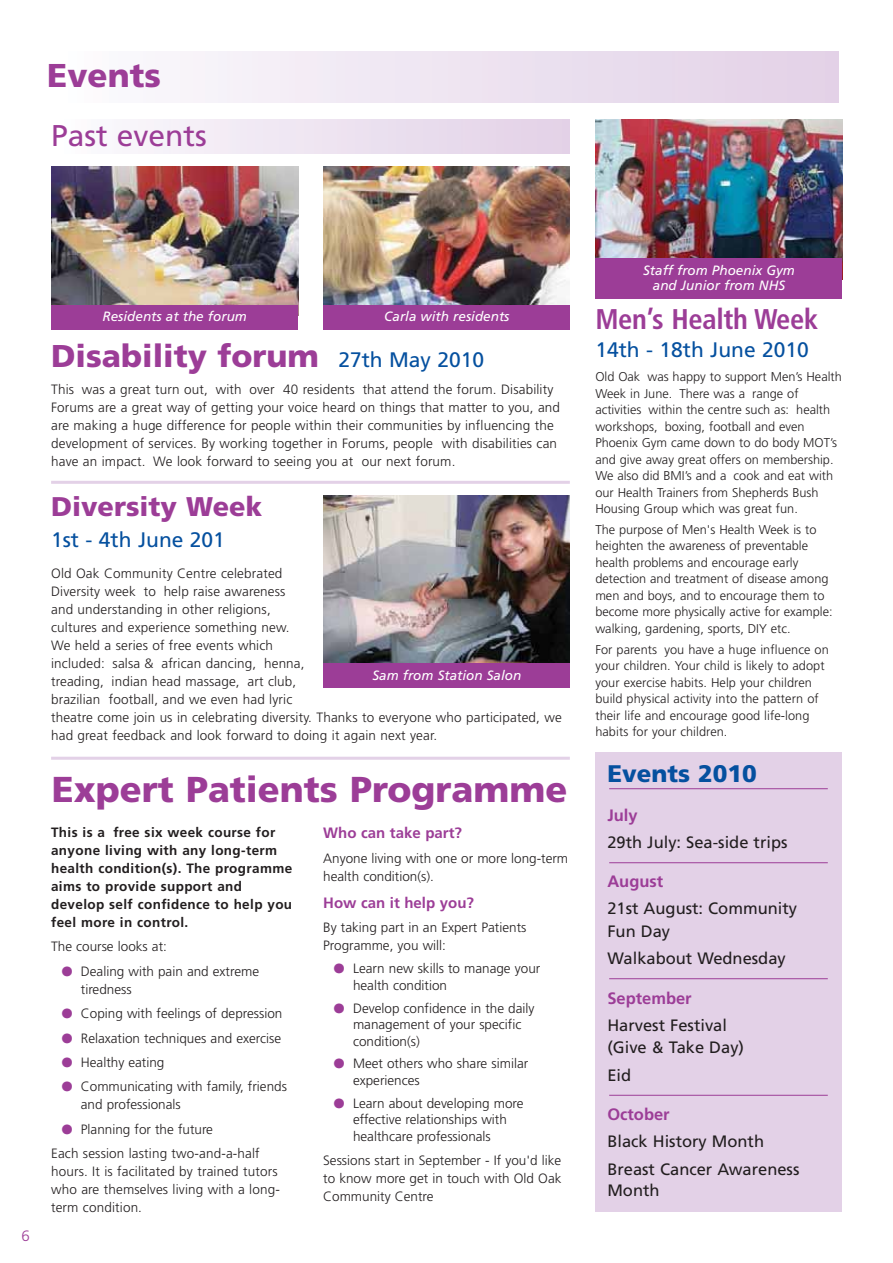
<style>
.page{position:relative;width:893px;height:1263px;background:#fff}
.page>*{position:absolute;margin:0;border:0;box-sizing:border-box;transform-origin:0 0}
.t1{font:900 36px "Frutiger";color:#9c3d97}
.t2{font:900 33px "Frutiger";color:#9c3d97}
.t3{font:900 31.5px "Frutiger";color:#9c3d97}
.t4{font:30px "Frutiger";color:#9c3d97}
.t5{font:700 condensed 28.5px "Frutiger";letter-spacing:-.01em;color:#9c3d97}
.t6{font:900 27px "Frutiger";color:#9c3d97}
.t7{font:900 24px "Frutiger";color:#05509f}
.t8{font:21px "Frutiger";color:#05509f}
.t9{font:16.5px/22.5px "Frutiger";color:#221e1f}
.t10{font:700 16.5px "Frutiger";color:#9c3d97}
.t11{font:700 15px "Frutiger";color:#9c3d97}
.t12{font:300 15px "Frutiger";color:#9c3d97}
.t13{font:300 13.5px/18px "Frutiger";letter-spacing:.01em;color:#221e1f}
.t14{font:700 13.5px/18px "Frutiger";letter-spacing:.03em;color:#221e1f}
.t15{font:italic 13.5px/15px "Frutiger";color:#fff;text-align:center}
.t16{font:300 12.75px/16.5px "Frutiger";color:#221e1f}
.s1{font-weight:400;font-size:21px;color:#05509f}
.s2{color:#9c3d97}
</style>
<div class="page">
<img style="left:51px;top:166px;width:247px;height:139px">
<img style="left:323px;top:166px;width:247px;height:139px">
<div style="left:47px;top:51px;width:791px;height:51px;background:linear-gradient(to right,#fcfcfe,#e2d0e6)"></div>
<img style="left:595px;top:119px;width:247px;height:139px">
<img style="left:323px;top:496px;width:247px;height:168px">
<hr style="left:51px;top:481px;width:519px;height:3px;background:#e3d1e7">
<hr style="left:51px;top:757px;width:519px;height:3px;background:#e3d1e7">
<div style="left:51px;top:119px;width:519px;height:34px;background:linear-gradient(to right,#fcfcfe,#e2d0e6)"></div>
<div style="left:595px;top:752px;width:247px;height:460px;background:#e3d1e7"></div>
<hr style="left:609px;top:788px;width:219px;height:1px;background:#9c3d97">
<hr style="left:609px;top:862px;width:219px;height:1px;background:#9c3d97">
<hr style="left:609px;top:978px;width:219px;height:1px;background:#9c3d97">
<hr style="left:609px;top:1095px;width:219px;height:1px;background:#9c3d97">
<div style="left:51px;top:305px;width:247px;height:25px;background:#9c3d97"></div>
<div style="left:323px;top:305px;width:247px;height:25px;background:#9c3d97"></div>
<div style="left:323px;top:664px;width:247px;height:24px;background:#9c3d97"></div>
<div style="left:595px;top:258px;width:247px;height:41px;background:#9c3d97"></div>
<h2 class="t2" style="left:47px;top:62px;width:115px">Events</h2>
<h3 class="t4" style="left:51px;top:123px;width:157px">Past events</h3>
<p class="t12" style="left:21px;top:1230px;width:10px">6</p>
<p class="t15" style="left:103px;top:310px;width:146px">Residents at the forum</p>
<p class="t15" style="left:384px;top:310px;width:127px">Carla with residents</p>
<h3 class="t3" style="left:51px;top:344px;width:435px">Disability forum <span class="s1">27th May 2010</span></h3>
<p class="t13" style="left:51px;top:381px;width:510px">This was a great turn out, with over 40 residents that attend the forum. Disability Forums are a great way of getting your voice heard on things that matter to you, and are making a huge difference for people within their communities by influencing the development of services. By working together in Forums, people with disabilities can have an impact. We look forward to seeing you at our next forum.</p>
<h3 class="t6" style="left:51px;top:496px;width:213px">Diversity Week</h3>
<h3 class="t8" style="left:51px;top:532px;width:175px">1st - 4th June 201</h3>
<p class="t13" style="left:51px;top:566px;width:512px">Old Oak Community Centre celebrated<br>Diversity week to help raise awareness<br>and understanding in other religions,<br>cultures and experience something new.<br>We held a series of free events which<br>included: salsa &amp; african dancing, henna,<br>treading, indian head massage, art club,<br>brazilian football, and we even had lyric<br>theatre come join us in celebrating diversity. Thanks to everyone who participated, we had great feedback and look forward to doing it again next year.</p>
<p class="t15" style="left:372px;top:669px;width:150px">Sam from Station Salon</p>
<h1 class="t1" style="left:52px;top:775px;width:517px">Expert Patients Programme</h1>
<p class="t14" style="left:51px;top:824px;width:243px">This is a free six week course for anyone living with any long-term health condition(s). The programme aims to provide support and develop self confidence to help you feel more in control.</p>
<p class="t13" style="left:51px;top:939px;width:117px">The course looks at:</p>
<p class="t13" style="left:81px;top:963px;width:180px;text-indent:-19px"><span class="s2">●</span> Dealing with pain and extreme tiredness</p>
<p class="t13" style="left:62px;top:1006px;width:222px"><span class="s2">●</span> Coping with feelings of depression</p>
<p class="t13" style="left:62px;top:1030px;width:221px"><span class="s2">●</span> Relaxation techniques and exercise</p>
<p class="t13" style="left:62px;top:1054px;width:104px"><span class="s2">●</span> Healthy eating</p>
<p class="t13" style="left:81px;top:1079px;width:208px;text-indent:-19px"><span class="s2">●</span> Communicating with family, friends and professionals</p>
<p class="t13" style="left:51px;top:1118px;width:210px;line-height:24.5px;text-indent:11px"><span class="s2">●</span> Planning for the future<br>Each session lasting two-and-a-half</p>
<p class="t13" style="left:51px;top:1163px;width:230px">hours. It is facilitated by trained tutors who are themselves living with a long&shy;term condition.</p>
<p class="t11" style="left:323px;top:827px;width:140px">Who can take part?</p>
<p class="t13" style="left:323px;top:850px;width:246px">Anyone living with one or more long-term health condition(s).</p>
<p class="t11" style="left:323px;top:897px;width:152px">How can it help you?</p>
<p class="t13" style="left:323px;top:920px;width:205px">By taking part in an Expert Patients<br>Programme, you will:</p>
<p class="t13" style="left:353px;top:961px;width:189px;line-height:16.5px;text-indent:-19px"><span class="s2">●</span> Learn new skills to manage your health condition</p>
<p class="t13" style="left:353px;top:1001px;width:183px;line-height:16.5px;text-indent:-19px"><span class="s2">●</span> Develop confidence in the daily management of your specific condition(s)</p>
<p class="t13" style="left:353px;top:1057px;width:177px;line-height:16.5px;text-indent:-19px"><span class="s2">●</span> Meet others who share similar experiences</p>
<p class="t13" style="left:353px;top:1096px;width:172px;line-height:16.5px;text-indent:-19px"><span class="s2">●</span> Learn about developing more effective relationships with healthcare professionals</p>
<p class="t13" style="left:323px;top:1153px;width:240px;text-align:justify">Sessions start in September - If you'd like to know more get in touch with Old Oak Community Centre</p>
<p class="t15" style="left:643px;top:264px;width:153px">Staff from Phoenix Gym and Junior from NHS</p>
<h3 class="t5" style="left:595px;top:308px;width:224px">Men’s Health Week</h3>
<h3 class="t8" style="left:595px;top:341px;width:215px">14th - 18th June 2010</h3>
<p class="t16" style="left:595px;top:370px;width:248px">Old Oak was happy to support Men’s Health Week in June. There was a range of activities within the centre such as: health workshops, boxing, football and even Phoenix Gym came down to do body MOT’s and give away great offers on membership.<br>We also did BMI’s and a cook and eat with our Health Trainers from Shepherds Bush Housing Group which was great fun.</p>
<p class="t16" style="left:595px;top:522px;width:239px">The purpose of Men's Health Week is to heighten the awareness of preventable health problems and encourage early detection and treatment of disease among men and boys, and to encourage them to become more physically active for example: walking, gardening, sports, DIY etc.</p>
<p class="t16" style="left:595px;top:642px;width:235px">For parents you have a huge influence on your children. Your child is likely to adopt your exercise habits. Help your children build physical activity into the pattern of their life and encourage good life-long habits for your children.</p>
<h3 class="t7" style="left:607px;top:764px;width:151px">Events 2010</h3>
<p class="t10" style="left:607px;top:809px;width:32px">July</p>
<p class="t9" style="left:607px;top:832px;width:182px">29th July: Sea-side trips</p>
<p class="t10" style="left:607px;top:875px;width:57px">August</p>
<p class="t9" style="left:607px;top:899px;width:191px">21st August: Community<br>Fun Day</p>
<p class="t9" style="left:607px;top:949px;width:180px">Walkabout Wednesday</p>
<p class="t10" style="left:607px;top:991px;width:86px">September</p>
<p class="t9" style="left:607px;top:1015px;width:138px">Harvest Festival (Give &amp; Take Day)</p>
<p class="t9" style="left:607px;top:1065px;width:25px">Eid</p>
<p class="t10" style="left:607px;top:1108px;width:64px">October</p>
<p class="t9" style="left:607px;top:1129px;width:194px;line-height:27.6px">Black History Month<br>Breast Cancer Awareness</p>
<p class="t9" style="left:607px;top:1180px;width:54px">Month</p>
</div>
